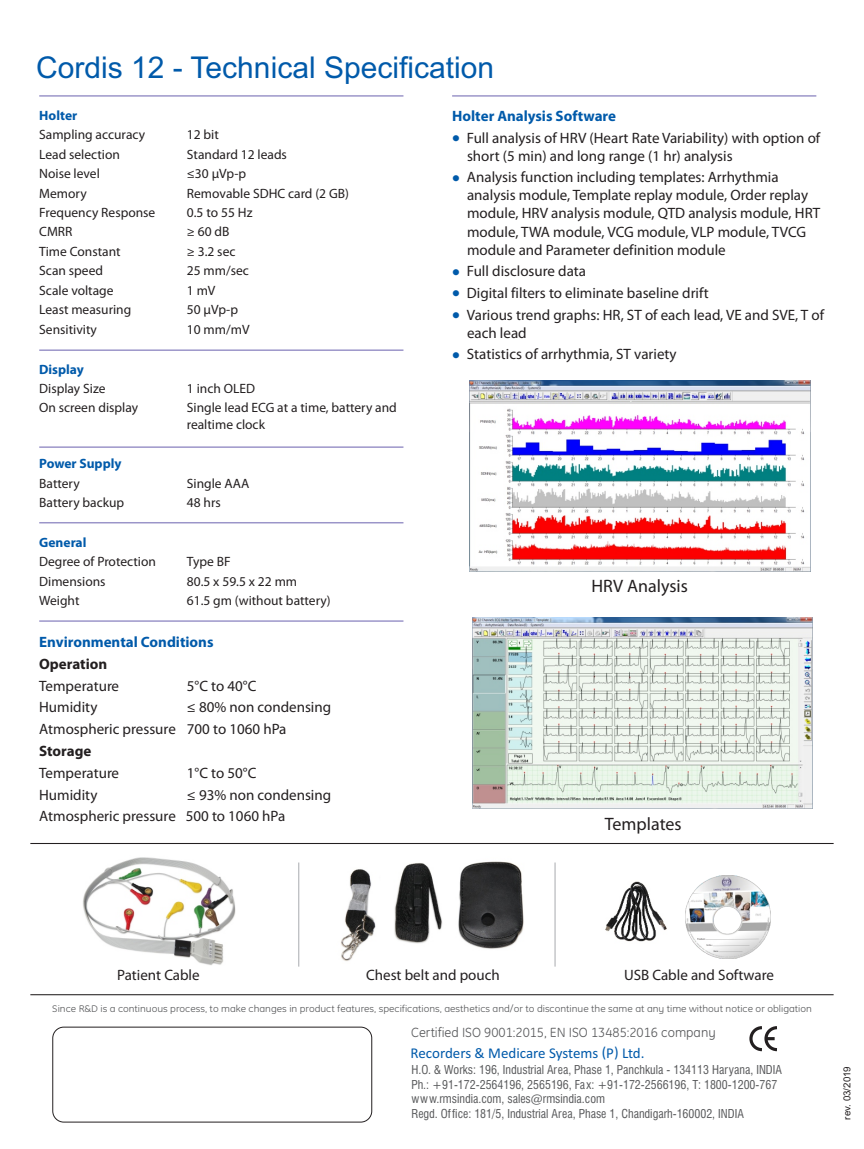
<style>
.page{position:relative;width:864px;height:1149px;background:#fff}
.page>*{position:absolute;margin:0;border:0;box-sizing:border-box;transform-origin:0 0}
.t1{font:30px "Arial";color:#005aaa}
.t2{font:18px "Myriad Pro";color:#231f20}
.t3{font:15px/18px "Myriad Pro";color:#231f20}
.t4{font:700 15px "Myriad Pro";color:#005aaa}
.t5{font:15px "Calibri";letter-spacing:-.01em;color:#005aaa}
.t6{font:700 15px "Myriad Pro";color:#231f20}
.t7{font:13.5px/16.2px "Myriad Pro";color:#231f20}
.t8{font:13.5px "GE Inspira";color:#58595b}
.t9{font:700 13.5px "Myriad Pro";color:#005aaa}
.t10{font:12px/14.5px "Halvett Condensed";color:#58595b}
.t11{font:9.75px "GE Inspira";color:#58595b;scale:1.09 1}
.t12{font:9.75px "Arial";color:#231f20}
.s1{color:#005aaa}
</style>
<div class="page">
<svg style="left:749px;top:1026px;width:28px;height:26px"></svg>
<div style="left:52px;top:1026px;width:320px;height:96px;border:1px solid #231f20;border-radius:11px"></div>
<hr style="left:30px;top:993px;width:804px;height:1px;background:#231f20">
<hr style="left:39px;top:95px;width:364px;height:2px;background:#9b95c9">
<hr style="left:30px;top:842px;width:804px;height:1px;background:#231f20">
<hr style="left:554px;top:862px;width:2px;height:104px;background:#bbbdc0">
<hr style="left:298px;top:862px;width:1px;height:104px;background:#bbbdc0">
<hr style="left:39px;top:620px;width:364px;height:1px;background:#9b95c9">
<img style="left:341px;top:861px;width:183px;height:100px">
<img style="left:83px;top:857px;width:152px;height:108px">
<img style="left:605px;top:881px;width:62px;height:61px">
<hr style="left:452px;top:95px;width:364px;height:2px;background:#9b95c9">
<img style="left:470px;top:380px;width:340px;height:191px">
<img style="left:473px;top:617px;width:340px;height:191px">
<hr style="left:39px;top:349px;width:364px;height:2px;background:#9b95c9">
<hr style="left:39px;top:446px;width:364px;height:2px;background:#9b95c9">
<hr style="left:39px;top:522px;width:364px;height:1px;background:#9b95c9">
<img style="left:686px;top:875px;width:84px;height:82px">
<h1 class="t1" style="left:36px;top:56px;width:459px">Cordis 12 - Technical Specification</h1>
<p class="t9" style="left:39px;top:109px;width:40px">Holter</p>
<p class="t7" style="left:39px;top:127px;width:107px">Sampling accuracy</p>
<p class="t7" style="left:187px;top:127px;width:34px">12 bit</p>
<p class="t7" style="left:39px;top:147px;width:82px">Lead selection</p>
<p class="t7" style="left:187px;top:147px;width:102px">Standard 12 leads</p>
<p class="t7" style="left:39px;top:166px;width:62px">Noise level</p>
<p class="t7" style="left:187px;top:166px;width:61px">≤30 μVp-p</p>
<p class="t7" style="left:39px;top:186px;width:49px">Memory</p>
<p class="t7" style="left:187px;top:186px;width:164px">Removable SDHC card (2 GB)</p>
<p class="t7" style="left:39px;top:205px;width:118px">Frequency Response</p>
<p class="t7" style="left:187px;top:205px;width:67px">0.5 to 55 Hz</p>
<p class="t7" style="left:39px;top:225px;width:35px">CMRR</p>
<p class="t7" style="left:187px;top:225px;width:44px">≥ 60 dB</p>
<p class="t7" style="left:39px;top:244px;width:83px">Time Constant</p>
<p class="t7" style="left:187px;top:244px;width:50px">≥ 3.2 sec</p>
<p class="t7" style="left:39px;top:264px;width:65px">Scan speed</p>
<p class="t7" style="left:187px;top:264px;width:64px">25 mm/sec</p>
<p class="t7" style="left:39px;top:283px;width:76px">Scale voltage</p>
<p class="t7" style="left:187px;top:283px;width:30px">1 mV</p>
<p class="t7" style="left:39px;top:303px;width:94px">Least measuring</p>
<p class="t7" style="left:187px;top:303px;width:53px">50 µVp-p</p>
<p class="t7" style="left:39px;top:322px;width:59px">Sensitivity</p>
<p class="t7" style="left:187px;top:322px;width:64px">10 mm/mV</p>
<p class="t9" style="left:39px;top:363px;width:46px">Display</p>
<p class="t7" style="left:39px;top:381px;width:68px">Display Size</p>
<p class="t7" style="left:187px;top:381px;width:70px">1 inch OLED</p>
<p class="t7" style="left:39px;top:401px;width:100px">On screen display</p>
<p class="t7" style="left:187px;top:401px;width:212px">Single lead ECG at a time, battery and realtime clock</p>
<p class="t9" style="left:39px;top:458px;width:84px">Power Supply</p>
<p class="t7" style="left:39px;top:476px;width:42px">Battery</p>
<p class="t7" style="left:187px;top:476px;width:64px">Single AAA</p>
<p class="t7" style="left:39px;top:495px;width:87px">Battery backup</p>
<p class="t7" style="left:187px;top:495px;width:35px">48 hrs</p>
<p class="t9" style="left:39px;top:536px;width:49px">General</p>
<p class="t7" style="left:39px;top:554px;width:118px">Degree of Protection</p>
<p class="t7" style="left:187px;top:554px;width:45px">Type BF</p>
<p class="t7" style="left:39px;top:574px;width:68px">Dimensions</p>
<p class="t7" style="left:187px;top:574px;width:112px">80.5 x 59.5 x 22 mm</p>
<p class="t7" style="left:39px;top:593px;width:42px">Weight</p>
<p class="t7" style="left:187px;top:593px;width:145px">61.5 gm (without battery)</p>
<p class="t4" style="left:39px;top:635px;width:176px">Environmental Conditions</p>
<p class="t6" style="left:39px;top:657px;width:70px">Operation</p>
<p class="t3" style="left:39px;top:677px;width:81px">Temperature</p>
<p class="t3" style="left:187px;top:677px;width:71px">5°C to 40°C</p>
<p class="t3" style="left:39px;top:699px;width:60px">Humidity</p>
<p class="t4" style="left:452px;top:110px;width:165px">Holter Analysis Software</p>
<p class="t3" style="left:467px;top:130px;width:355px;text-indent:-15px"><span class="s1">●</span> Full analysis of HRV (Heart Rate Variability) with option of short (5 min) and long range (1 hr) analysis</p>
<p class="t3" style="left:467px;top:169px;width:355px;text-indent:-15px"><span class="s1">●</span> Analysis function including templates: Arrhythmia analysis module, Template replay module, Order replay module, HRV analysis module, QTD analysis module, HRT module, TWA module, VCG module, VLP module, TVCG module and Parameter definition module</p>
<p class="t3" style="left:452px;top:263px;width:136px"><span class="s1">●</span> Full disclosure data</p>
<p class="t3" style="left:452px;top:285px;width:258px"><span class="s1">●</span> Digital filters to eliminate baseline drift</p>
<p class="t3" style="left:467px;top:307px;width:359px;text-indent:-15px"><span class="s1">●</span> Various trend graphs: HR, ST of each lead, VE and SVE, T of each lead</p>
<p class="t3" style="left:452px;top:346px;width:226px"><span class="s1">●</span> Statistics of arrhythmia, ST variety</p>
<p class="t2" style="left:592px;top:578px;width:98px">HRV Analysis</p>
<p class="t3" style="left:39px;top:697px;width:293px;line-height:21.6px;text-indent:148px">≤ 80% non condensing<br>Atmospheric pressure 700 to 1060 hPa</p>
<p class="t6" style="left:39px;top:744px;width:54px">Storage</p>
<p class="t3" style="left:39px;top:765px;width:81px">Temperature</p>
<p class="t3" style="left:187px;top:765px;width:71px">1°C to 50°C</p>
<p class="t3" style="left:39px;top:786px;width:60px">Humidity</p>
<p class="t3" style="left:39px;top:784px;width:293px;line-height:21.6px;text-indent:148px">≤ 93% non condensing<br>Atmospheric pressure 500 to 1060 hPa</p>
<p class="t2" style="left:605px;top:816px;width:78px">Templates</p>
<p class="t3" style="left:117px;top:966px;width:84px">Patient Cable</p>
<p class="t3" style="left:366px;top:966px;width:135px">Chest belt and pouch</p>
<p class="t3" style="left:624px;top:966px;width:152px">USB Cable and Software</p>
<p class="t11" style="left:52px;top:1004px;width:698px">Since R&amp;D is a continuous process, to make changes in product features, specifications, aesthetics and/or to discontinue the same at any time without notice or obligation</p>
<p class="t8" style="left:411px;top:1026px;width:306px">Certified ISO 9001:2015, EN ISO 13485:2016 company</p>
<p class="t5" style="left:411px;top:1046px;width:235px">Recorders &amp; Medicare Systems (P) Ltd.</p>
<p class="t10" style="left:411px;top:1062px;width:372px">H.O. &amp; Works: 196, Industrial Area, Phase 1, Panchkula - 134113 Haryana, INDIA Ph.: +91-172-2564196, 2565196, Fa x: +91-172-2566196, T: 1800-1200-767 www.rmsindia.com, sales@rmsindia.com<br>Regd. Office: 181/5, Industrial Area, Phase 1, Chandigarh-160002, INDIA</p>
<p class="t12" style="left:844px;top:1119px;width:55px;rotate:-90deg">rev. 03/2019</p>
</div>
